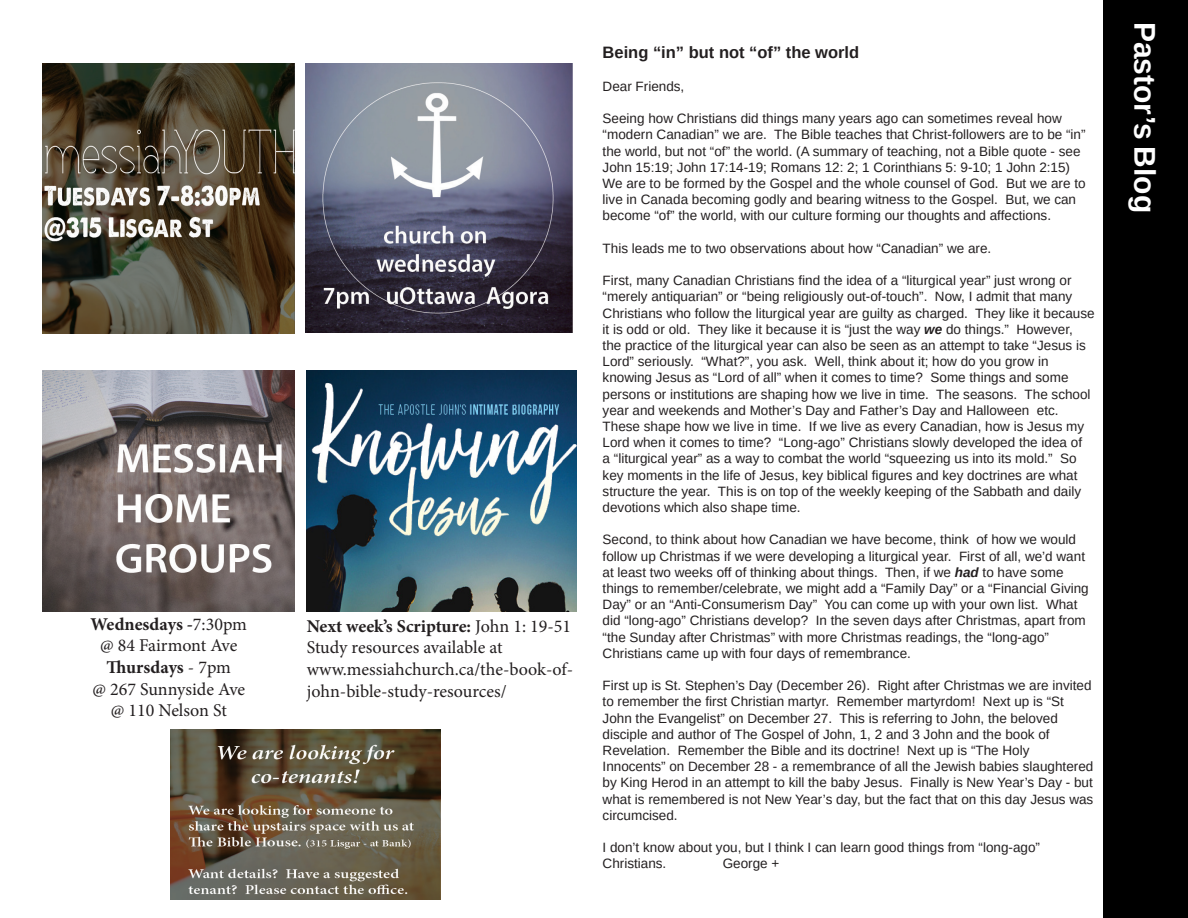
<style>
.page{position:relative;width:1188px;height:918px;background:#fff}
.page>*{position:absolute;margin:0;border:0;box-sizing:border-box;transform-origin:0 0}
.t1{font:700 30px "Arimo";color:#fff}
.t2{font:18px/21.6px "Minion Pro";letter-spacing:-.005em;color:#231f20}
.t3{font:700 18px "Minion Pro";color:#231f20}
.t4{font:700 16.5px "Arimo";color:#231f20}
.t5{font:13.5px/16.2px "Arimo";color:#231f20}
.s1{font-weight:400}
.s2{font-weight:700;font-style:italic}
</style>
<div class="page">
<img style="left:171px;top:729px;width:270px;height:171px">
<img style="left:306px;top:63px;width:267px;height:269px">
<img style="left:43px;top:63px;width:252px;height:271px">
<img style="left:43px;top:370px;width:252px;height:242px">
<img style="left:307px;top:370px;width:270px;height:242px">
<div style="left:1104px;top:0;width:84px;height:918px;background:#000"></div>
<p class="t3" style="left:91px;top:611px;width:158px">Wednesdays -<span class="s1">7:30pm</span></p>
<p class="t2" style="left:100px;top:635px;width:139px">@ 84 Fairmont Ave</p>
<p class="t3" style="left:107px;top:655px;width:126px">Thursdays <span class="s1">- 7pm</span></p>
<p class="t2" style="left:92px;top:678px;width:154px">@ 267 Sunnyside Ave</p>
<p class="t2" style="left:111px;top:700px;width:118px">@ 110 Nelson St</p>
<p class="t3" style="left:307px;top:613px;width:266px">Next week’s Scripture: <span class="s1">John 1: 19-51</span></p>
<p class="t2" style="left:307px;top:637px;width:197px">Study resources available at</p>
<p class="t2" style="left:307px;top:658px;width:268px">www.messiahchurch.ca/the-book-of&shy;john-bible-study-resources/</p>
<p class="t4" style="left:603px;top:41px;width:258px">Being “in” but not “of” the world</p>
<p class="t5" style="left:603px;top:78px;width:83px">Dear Friends,</p>
<p class="t5" style="left:603px;top:111px;width:485px">Seeing how Christians did things many years ago can sometimes reveal how “modern Canadian” we are. The Bible teaches that Christ-followers are to be “in” the world, but not “of” the world. (A summary of teaching, not a Bible quote - see John 15:19; John 17:14-19; Romans 12: 2; 1 Corinthians 5: 9-10; 1 John 2:15)<br>We are to be formed by the Gospel and the whole counsel of God. But we are to live in Canada becoming godly and bearing witness to the Gospel. But, we can become “of” the world, with our culture forming our thoughts and affections.</p>
<p class="t5" style="left:603px;top:240px;width:390px">This leads me to two observations about how “Canadian” we are.</p>
<p class="t5" style="left:603px;top:273px;width:493px">First, many Canadian Christians find the idea of a “liturgical year” just wrong or “merely antiquarian” or “being religiously out-of-touch”. Now, I admit that many Christians who follow the liturgical year are guilty as charged. They like it because it is odd or old. They like it because it is “just the way <span class="s2">we</span> do things.” However, the practice of the liturgical year can also be seen as an attempt to take “Jesus is Lord” seriously. “What?”, you ask. Well, think about it; how do you grow in</p>
<p class="t5" style="left:603px;top:370px;width:490px">knowing Jesus as “Lord of all” when it comes to time? Some things and some persons or institutions are shaping how we live in time. The seasons. The school year and weekends and Mother’s Day and Father’s Day and Halloween etc.<br>These shape how we live in time. If we live as every Canadian, how is Jesus my Lord when it comes to time? “Long-ago” Christians slowly developed the idea of a “liturgical year” as a way to combat the world “squeezing us into its mold.” So key moments in the life of Jesus, key biblical figures and key doctrines are what structure the year. This is on top of the weekly keeping of the Sabbath and daily devotions which also shape time.</p>
<p class="t5" style="left:603px;top:532px;width:488px">Second, to think about how Canadian we have become, think of how we would follow up Christmas if we were developing a liturgical year. First of all, we’d want at least two weeks off of thinking about things. Then, if we <span class="s2">had</span> to have some things to remember/celebrate, we might add a “Family Day” or a “Financial Giving Day” or an “Anti-Consumerism Day” You can come up with your own list. What did “long-ago” Christians develop? In the seven days after Christmas, apart from “the Sunday after Christmas” with more Christmas readings, the “long-ago”</p>
<p class="t5" style="left:603px;top:645px;width:310px">Christians came up with four days of remembrance.</p>
<p class="t5" style="left:603px;top:678px;width:490px">First up is St. Stephen’s Day (December 26). Right after Christmas we are invited to remember the first Christian martyr. Remember martyrdom! Next up is “St<br>John the Evangelist” on December 27. This is referring to John, the beloved</p>
<p class="t5" style="left:603px;top:726px;width:449px">disciple and author of The Gospel of John, 1, 2 and 3 John and the book of</p>
<p class="t5" style="left:603px;top:742px;width:428px">Revelation. Remember the Bible and its doctrine! Next up is “The Holy</p>
<p class="t5" style="left:603px;top:759px;width:492px;text-align:justify">Innocents” on December 28 - a remembrance of all the Jewish babies slaughtered by King Herod in an attempt to kill the baby Jesus. Finally is New Year’s Day - but what is remembered is not New Year’s day, but the fact that on this day Jesus was circumcised.</p>
<p class="t5" style="left:603px;top:840px;width:439px">I don’t know about you, but I think I can learn good things from “long-ago”</p>
<p class="t5" style="left:603px;top:856px;width:65px">Christians.</p>
<p class="t5" style="left:723px;top:856px;width:58px">George +</p>
<p class="t1" style="left:1165px;top:22px;width:193px;rotate:90deg">Pastor’s Blog</p>
</div>
